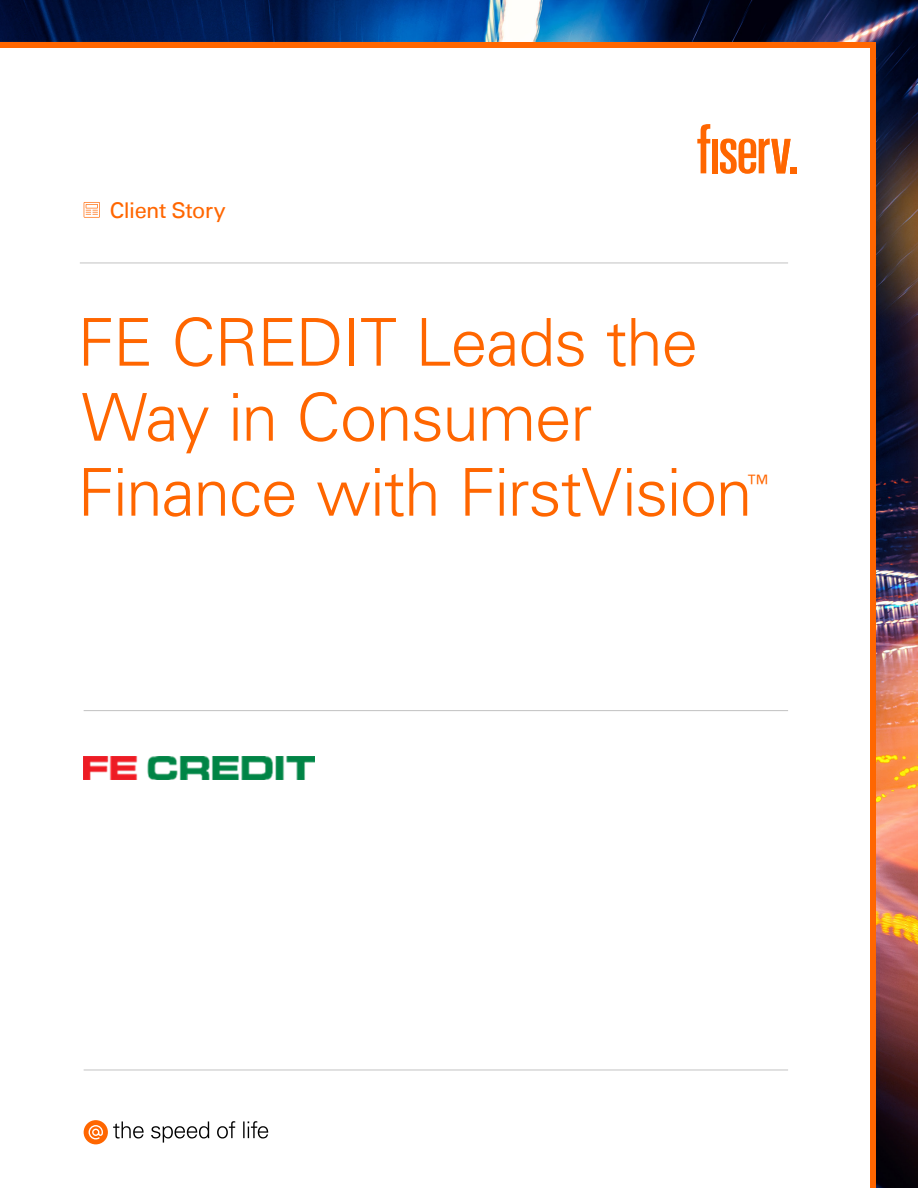
<style>
.page{position:relative;width:918px;height:1188px;background:#fff}
.page>*{position:absolute;margin:0;border:0;box-sizing:border-box;transform-origin:0 0}
.Title___Long__4_line{font:300 66px/75px "Univers For Fiserv 45";letter-spacing:-.02em;color:#f60}
.Title___Long__4_line-2{font:300 22.8px "Univers For Fiserv 45";color:#f60}
.Document_Type{font:21.75px "Univers For Fiserv 55";letter-spacing:-.025em;color:#f60}
</style>
<div class="page">
<img style="left:0;top:0;width:918px;height:1188px">
<p class="Document_Type" style="left:110px;top:197px;width:117px">Client Story</p>
<p class="Title___Long__4_line" style="left:78px;top:305px;width:676px">FE CREDIT Leads the<br>Way in Consumer<br>Finance with FirstVision</p>
<p class="Title___Long__4_line-2" style="left:748px;top:469px;width:23px">™</p>
</div>
